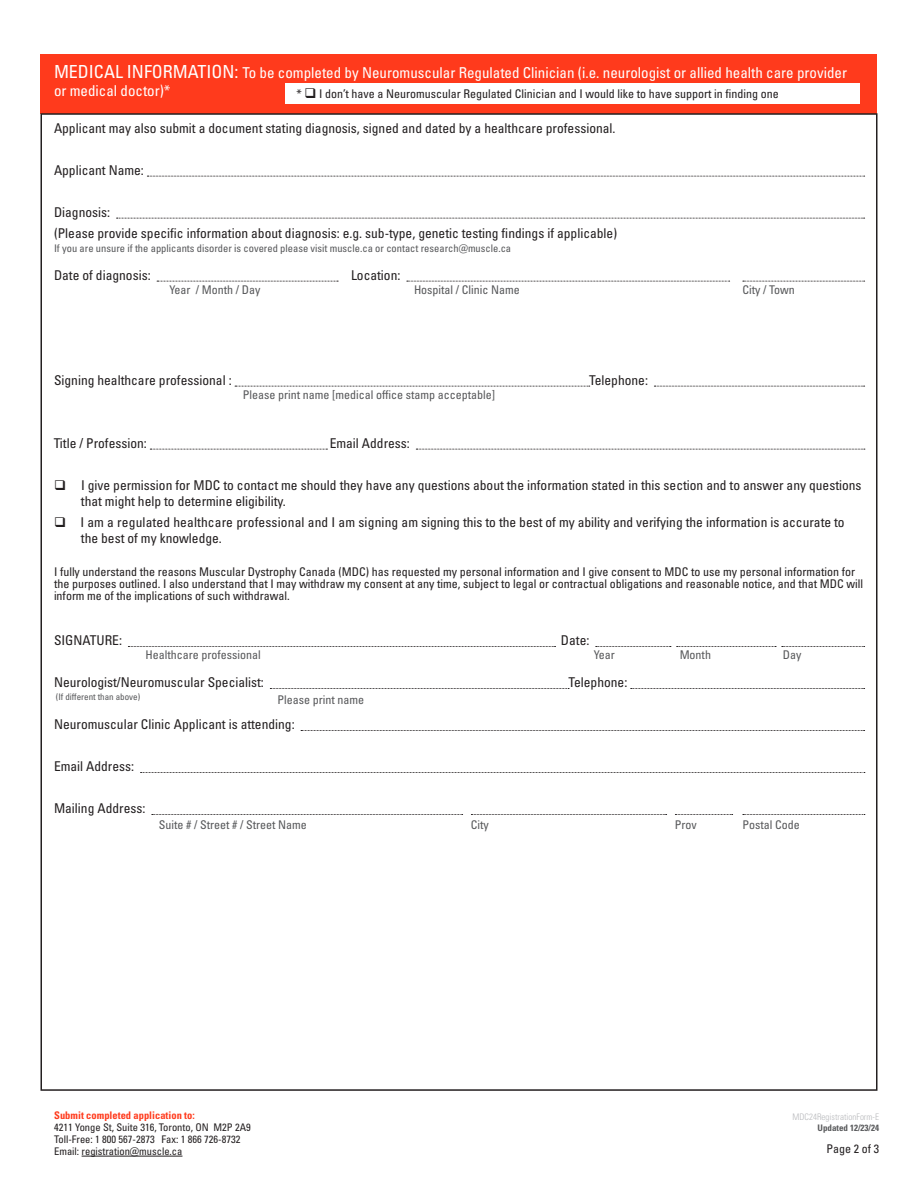
<style>
.page{position:relative;width:918px;height:1188px;background:#fff}
.page>*{position:absolute;margin:0;border:0;box-sizing:border-box;transform-origin:0 0}
.t1{font:condensed 15px/18px "Univers LT Pro";color:#fff}
.t2{font:condensed 13.5px/16.2px "Univers LT Pro";color:#231f20}
.t3{font:condensed 12px/12px "Univers LT Pro";color:#231f20}
.t4{font:condensed 12px "Univers LT Pro";color:#57585a}
.t5{font:condensed 10.5px/12px "Univers LT Pro";color:#231f20}
.t6{font:condensed 10.5px "Univers LT Pro";color:#57585a}
.t7{font:700 condensed 10.5px "Univers LT Pro";color:#ff3a1c}
.t8{font:300 condensed 9px "Univers LT Pro";color:#b8b9bc}
.t9{font:condensed 9px "Univers LT Pro";color:#57585a}
.t10{font:700 condensed 9px "Univers LT Pro";color:#57585a}
.s1{font-size:18px}
</style>
<div class="page">
<hr style="left:82px;top:1156px;width:100px;height:1px;background:#231f20">
<div style="left:40px;top:54px;width:838px;height:59px;background:#ff3a1c"></div>
<div style="left:285px;top:84px;width:575px;height:20px;background:#fff"></div>
<svg style="left:147px;top:176px;width:718px;height:1px"></svg>
<svg style="left:117px;top:218px;width:748px;height:1px"></svg>
<svg style="left:157px;top:281px;width:181px;height:1px"></svg>
<svg style="left:407px;top:281px;width:323px;height:1px"></svg>
<svg style="left:743px;top:281px;width:122px;height:1px"></svg>
<svg style="left:235px;top:386px;width:355px;height:1px"></svg>
<svg style="left:654px;top:386px;width:211px;height:1px"></svg>
<svg style="left:150px;top:449px;width:177px;height:1px"></svg>
<svg style="left:416px;top:449px;width:449px;height:1px"></svg>
<svg style="left:128px;top:646px;width:428px;height:1px"></svg>
<svg style="left:596px;top:646px;width:75px;height:1px"></svg>
<svg style="left:677px;top:646px;width:99px;height:1px"></svg>
<svg style="left:782px;top:646px;width:83px;height:1px"></svg>
<svg style="left:270px;top:688px;width:299px;height:1px"></svg>
<svg style="left:631px;top:688px;width:234px;height:1px"></svg>
<svg style="left:301px;top:730px;width:564px;height:1px"></svg>
<svg style="left:141px;top:772px;width:724px;height:1px"></svg>
<svg style="left:152px;top:814px;width:311px;height:1px"></svg>
<svg style="left:471px;top:814px;width:196px;height:1px"></svg>
<svg style="left:675px;top:814px;width:58px;height:1px"></svg>
<svg style="left:743px;top:814px;width:122px;height:1px"></svg>
<p class="t1" style="left:54px;top:63px;width:794px"><span class="s1">MEDICAL INFORMATION:</span> To be completed by Neuromuscular Regulated Clinician (i.e. neurologist or allied health care provider or medical doctor)*</p>
<p class="t3" style="left:297px;top:87px;width:484px">* ❑ I don’t have a Neuromuscular Regulated Clinician and I would like to have support in finding one</p>
<p class="t2" style="left:54px;top:120px;width:563px">Applicant may also submit a document stating diagnosis, signed and dated by a healthcare professional.</p>
<p class="t2" style="left:54px;top:162px;width:91px">Applicant Name:</p>
<p class="t2" style="left:54px;top:204px;width:58px">Diagnosis:</p>
<p class="t2" style="left:54px;top:225px;width:565px">(Please provide specific information about diagnosis: e.g. sub-type, genetic testing findings if applicable)</p>
<p class="t2" style="left:54px;top:267px;width:98px">Date of diagnosis:</p>
<p class="t2" style="left:351px;top:267px;width:51px">Location:</p>
<p class="t6" style="left:54px;top:242px;width:459px">If you are unsure if the applicants disorder is covered please visit muscle.ca or contact research@muscle.ca</p>
<p class="t4" style="left:170px;top:282px;width:93px">Year / Month / Day</p>
<p class="t4" style="left:414px;top:282px;width:107px">Hospital / Clinic Name</p>
<p class="t4" style="left:742px;top:282px;width:54px">City / Town</p>
<p class="t2" style="left:54px;top:372px;width:179px">Signing healthcare professional :</p>
<p class="t2" style="left:589px;top:372px;width:60px">Telephone:</p>
<p class="t4" style="left:243px;top:387px;width:254px">Please print name [medical office stamp acceptable]</p>
<p class="t2" style="left:54px;top:435px;width:94px">Title / Profession:</p>
<p class="t2" style="left:330px;top:435px;width:82px">Email Address:</p>
<p class="t2" style="left:81px;top:477px;width:782px;text-indent:-27px">❑ I give permission for MDC to contact me should they have any questions about the information stated in this section and to answer any questions that might help to determine eligibility.</p>
<p class="t2" style="left:81px;top:514px;width:765px;text-indent:-27px">❑ I am a regulated healthcare professional and I am signing am signing this to the best of my ability and verifying the information is accurate to the best of my knowledge.</p>
<p class="t3" style="left:54px;top:566px;width:811px">I fully understand the reasons Muscular Dystrophy Canada (MDC) has requested my personal information and I give consent to MDC to use my personal information for the purposes outlined. I also understand that I may withdraw my consent at any time, subject to legal or contractual obligations and reasonable notice, and that MDC will inform me of the implications of such withdrawal.</p>
<p class="t2" style="left:54px;top:632px;width:70px">SIGNATURE:</p>
<p class="t2" style="left:561px;top:632px;width:30px">Date:</p>
<p class="t2" style="left:54px;top:674px;width:211px">Neurologist/Neuromuscular Specialist:</p>
<p class="t2" style="left:568px;top:674px;width:60px">Telephone:</p>
<p class="t2" style="left:54px;top:716px;width:242px">Neuromuscular Clinic Applicant is attending:</p>
<p class="t2" style="left:54px;top:758px;width:82px">Email Address:</p>
<p class="t2" style="left:54px;top:800px;width:93px">Mailing Address:</p>
<p class="t4" style="left:145px;top:647px;width:117px">Healthcare professional</p>
<p class="t4" style="left:594px;top:647px;width:23px">Year</p>
<p class="t4" style="left:680px;top:647px;width:33px">Month</p>
<p class="t4" style="left:783px;top:647px;width:20px">Day</p>
<p class="t9" style="left:56px;top:691px;width:86px">(If different than above)</p>
<p class="t4" style="left:277px;top:692px;width:88px">Please print name</p>
<p class="t4" style="left:159px;top:818px;width:149px">Suite # / Street # / Street Name</p>
<p class="t4" style="left:471px;top:818px;width:19px">City</p>
<p class="t4" style="left:675px;top:818px;width:23px">Prov</p>
<p class="t4" style="left:742px;top:818px;width:59px">Postal Code</p>
<p class="t7" style="left:54px;top:1109px;width:142px">Submit completed application to:</p>
<p class="t5" style="left:54px;top:1121px;width:198px">4211 Yonge St, Suite 316, Toronto, ON M2P 2A9<br>Toll-Free: 1 800 567-2873 Fax: 1 866 726-8732<br>Email: registration@muscle.ca</p>
<p class="t8" style="left:793px;top:1111px;width:88px">MDC24RegistrationForm-E</p>
<p class="t10" style="left:818px;top:1122px;width:63px">Updated 12/23/24</p>
<p class="t3" style="left:826px;top:1143px;width:54px">Page 2 of 3</p>
</div>
